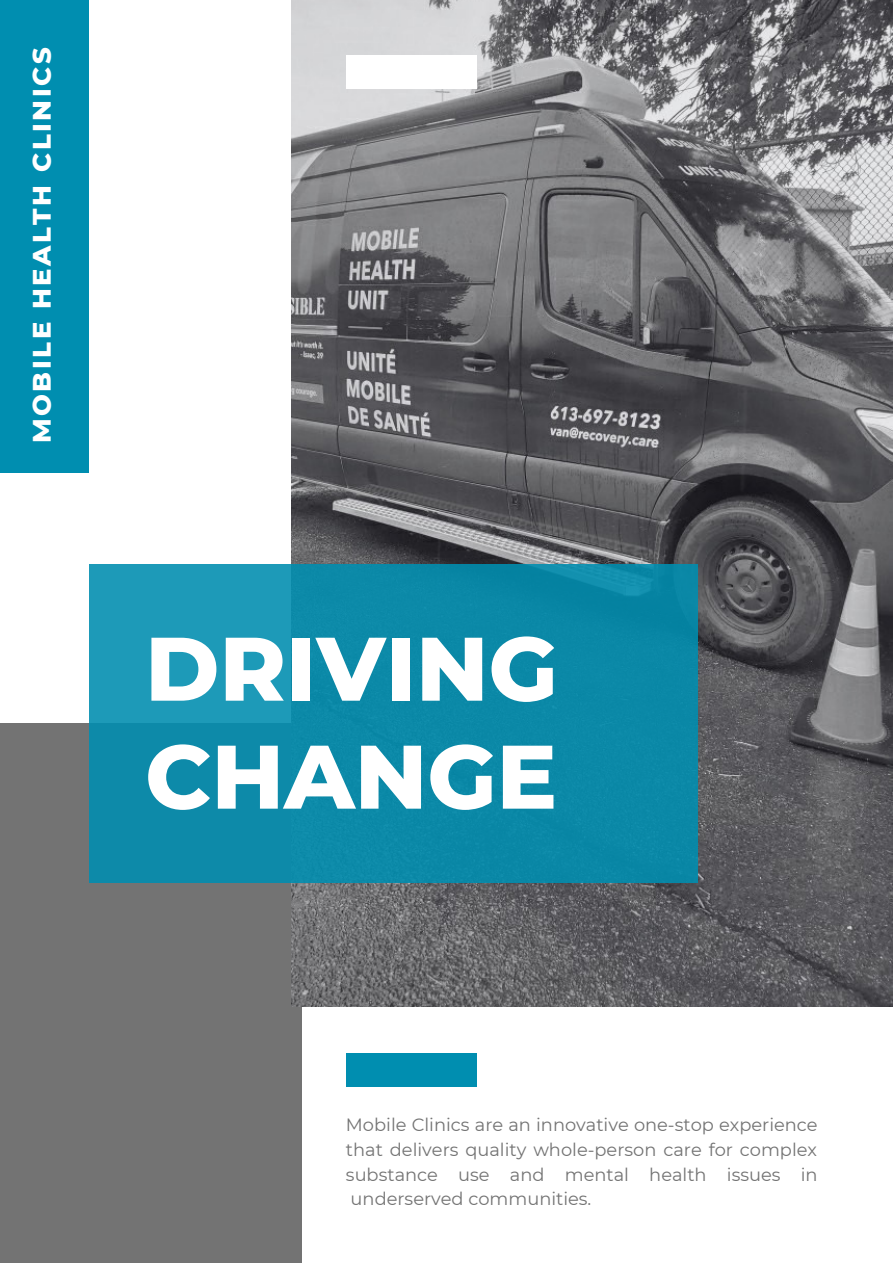
<style>
.page{position:relative;width:893px;height:1264px;background:#fff}
.page>*{position:absolute;margin:0;border:0;box-sizing:border-box;transform-origin:0 0}
.t1{font:800 89.85px/107.9px "Montserrat";color:#fff}
.t2{font:800 25.8px "Montserrat";letter-spacing:.1em;color:#fff}
.t3{font:17.85px/24.6px "Montserrat";color:#737373;text-align:justify}
</style>
<div class="page">
<div style="left:0;top:723px;width:301px;height:539px;background:#737373"></div>
<img style="left:291px;top:0;width:601px;height:1006px">
<div style="left:89px;top:564px;width:608px;height:318px;background:linear-gradient(to right,#1693b1,#0785a3)"></div>
<div style="left:0;top:0;width:89px;height:472px;background:#008eb0"></div>
<div style="left:346px;top:1052px;width:130px;height:34px;background:#008eb0"></div>
<div style="left:346px;top:56px;width:130px;height:33px;background:#fff"></div>
<h2 class="t2" style="left:26px;top:443px;width:397px;rotate:-90deg">MOBILE HEALTH CLINICS</h2>
<h1 class="t1" style="left:145px;top:614px;width:414px">DRIVING<br>CHANGE</h1>
<p class="t3" style="left:346px;top:1112px;width:473px">Mobile Clinics are an innovative one-stop experience that delivers quality whole-person care for complex substance use and mental health issues in underserved communities.</p>
</div>
